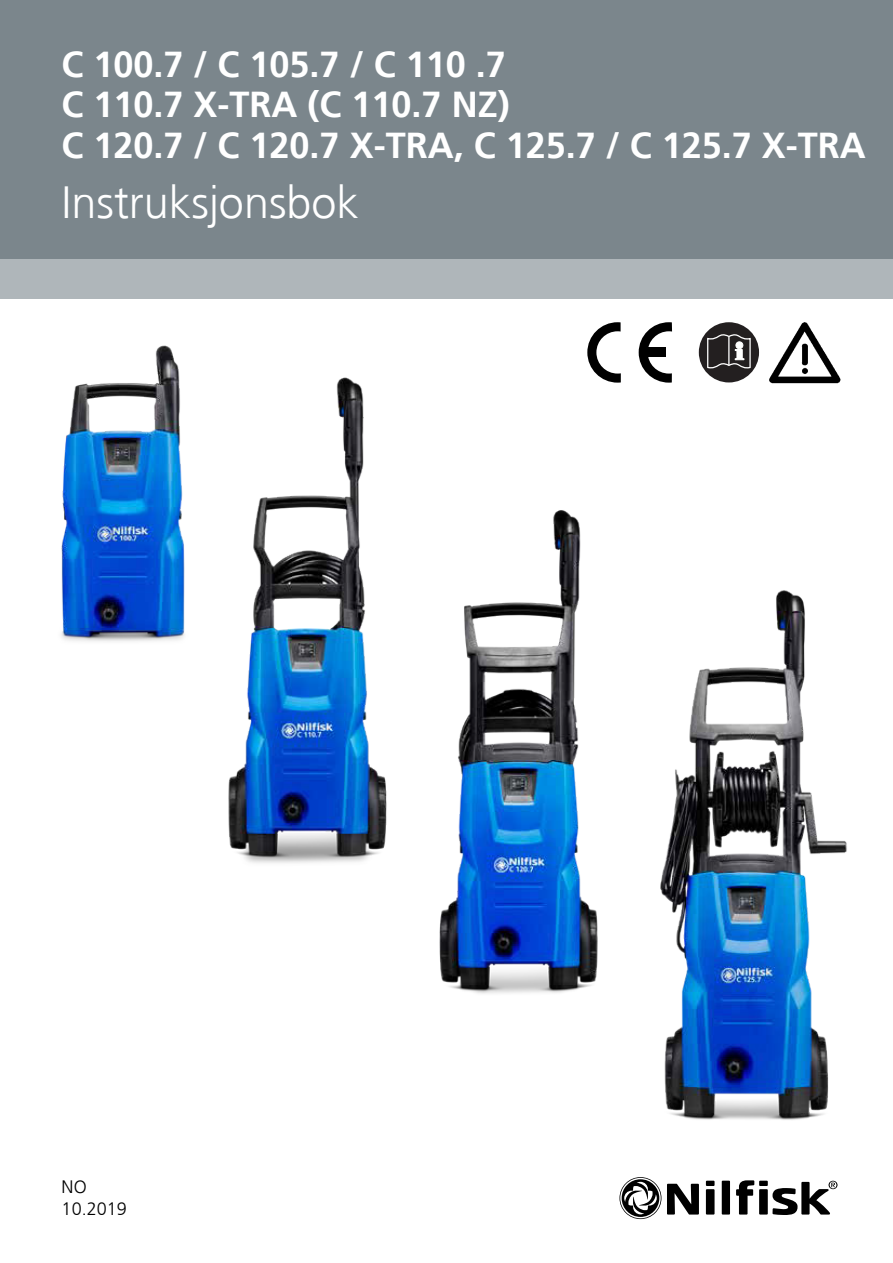
<style>
.page{position:relative;width:893px;height:1263px;background:#fff}
.page>*{position:absolute;margin:0;border:0;box-sizing:border-box;transform-origin:0 0}
.t1{font:300 45px "Frutiger";color:#fff}
.t2{font:700 36px/40.5px "Frutiger";color:#fff}
.t3{font:300 18px/21.6px "Frutiger";color:#000}
</style>
<div class="page">
<div style="left:0;top:0;width:893px;height:258px;background:#7b868c"></div>
<div style="left:0;top:256px;width:893px;height:43px;background:#afb6ba"></div>
<svg style="left:598px;top:322px;width:23px;height:61px"></svg>
<svg style="left:639px;top:322px;width:33px;height:61px"></svg>
<div style="left:645px;top:348px;width:21px;height:9px;background:#000"></div>
<div style="left:699px;top:322px;width:60px;height:60px;background:#231f20;border-radius:50%"></div>
<svg style="left:706px;top:331px;width:45px;height:38px"></svg>
<img style="left:769px;top:322px;width:72px;height:62px">
<div style="left:722px;top:1181px;width:8px;height:33px;background:#000"></div>
<svg style="left:667px;top:1184px;width:32px;height:30px"></svg>
<div style="left:706px;top:1189px;width:9px;height:25px;background:#000"></div>
<div style="left:759px;top:1189px;width:9px;height:25px;background:#000"></div>
<div style="left:706px;top:1181px;width:9px;height:5px;background:#000"></div>
<div style="left:759px;top:1181px;width:9px;height:5px;background:#000"></div>
<svg style="left:736px;top:1180px;width:18px;height:34px"></svg>
<svg style="left:772px;top:1181px;width:65px;height:34px"></svg>
<svg style="left:619px;top:1177px;width:42px;height:42px"></svg>
<img style="left:61px;top:329px;width:537px;height:313px">
<img style="left:210px;top:432px;width:388px;height:431px">
<img style="left:438px;top:559px;width:409px;height:561px">
<p class="t2" style="left:61px;top:44px;width:806px">C 100.7 / C 105.7 / C 110 .7<br>C 110.7 X-TRA (C 110.7 NZ)<br>C 120.7 / C 120.7 X-TRA, C 125.7 / C 125.7 X-TRA</p>
<p class="t1" style="left:61px;top:177px;width:299px">Instruksjonsbok</p>
<p class="t3" style="left:62px;top:1176px;width:67px">NO<br>10.2019</p>
</div>
